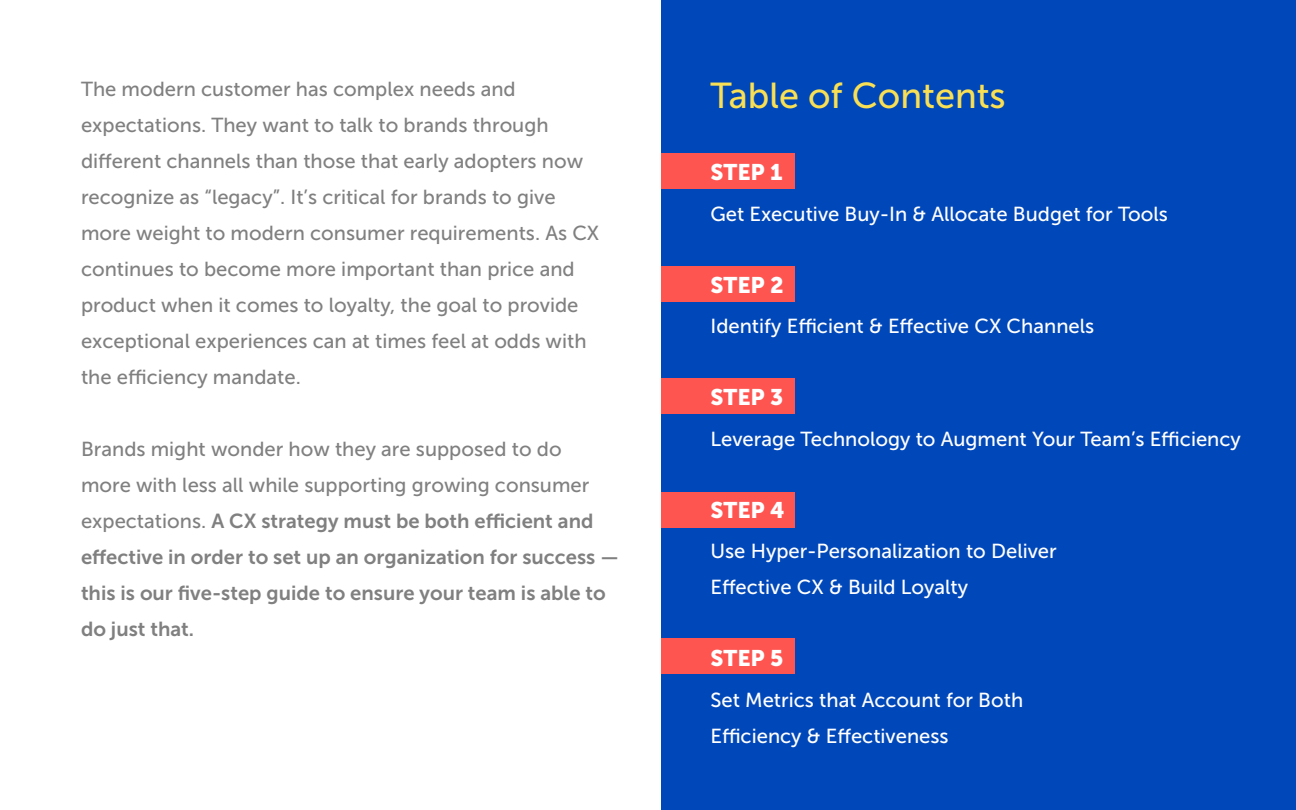
<style>
.page{position:relative;width:1296px;height:810px;background:#fff}
.page>*{position:absolute;margin:0;border:0;box-sizing:border-box;transform-origin:0 0}
.t1{font:36px "Museo Sans 500";color:#f9df53}
.t2{font:22.5px "Museo Sans 900";color:#fff}
.t3{font:20.25px/36px "Museo Sans 500";color:#808080}
.t4{font:20.25px/36px "Museo Sans 700";color:#808080}
.t5{font:20.25px/36px "Museo Sans 500";color:#fff}
.s1{font-family:"Museo Sans 500"}
</style>
<div class="page">
<div style="left:662px;top:0;width:634px;height:810px;background:#0047b9"></div>
<div style="left:662px;top:153px;width:133px;height:35px;background:#ff5551"></div>
<div style="left:662px;top:267px;width:133px;height:35px;background:#ff5551"></div>
<div style="left:662px;top:378px;width:133px;height:36px;background:#ff5551"></div>
<div style="left:662px;top:492px;width:133px;height:36px;background:#ff5551"></div>
<div style="left:662px;top:638px;width:133px;height:36px;background:#ff5551"></div>
<p class="t3" style="left:81px;top:71px;width:520px">The modern customer has complex needs and expectations. They want to talk to brands through different channels than those that early adopters now recognize as “legacy”. It’s critical for brands to give more weight to modern consumer requirements. As CX continues to become more important than price and product when it comes to loyalty, the goal to provide exceptional experiences can at times feel at odds with the efficiency mandate.</p>
<p class="t4" style="left:81px;top:431px;width:539px"><span class="s1">Brands might wonder how they are supposed to do<br>more with less all while supporting growing consumer expectations.</span> A CX strategy must be both efficient and effective in order to set up an organization for success — this is our five-step guide to ensure your team is able to do just that.</p>
<p class="t1" style="left:710px;top:76px;width:297px">Table of Contents</p>
<p class="t2" style="left:710px;top:159px;width:74px">STEP 1</p>
<p class="t5" style="left:710px;top:196px;width:459px">Get Executive Buy-In &amp; Allocate Budget for Tools</p>
<p class="t2" style="left:710px;top:272px;width:75px">STEP 2</p>
<p class="t5" style="left:710px;top:308px;width:385px">Identify Efficient &amp; Effective CX Channels</p>
<p class="t2" style="left:710px;top:384px;width:74px">STEP 3</p>
<p class="t5" style="left:710px;top:421px;width:532px">Leverage Technology to Augment Your Team’s Efficiency</p>
<p class="t2" style="left:710px;top:497px;width:76px">STEP 4</p>
<p class="t5" style="left:710px;top:533px;width:348px">Use Hyper-Personalization to Deliver<br>Effective CX &amp; Build Loyalty</p>
<p class="t2" style="left:710px;top:645px;width:74px">STEP 5</p>
<p class="t5" style="left:710px;top:682px;width:314px">Set Metrics that Account for Both<br>Efficiency &amp; Effectiveness</p>
</div>
